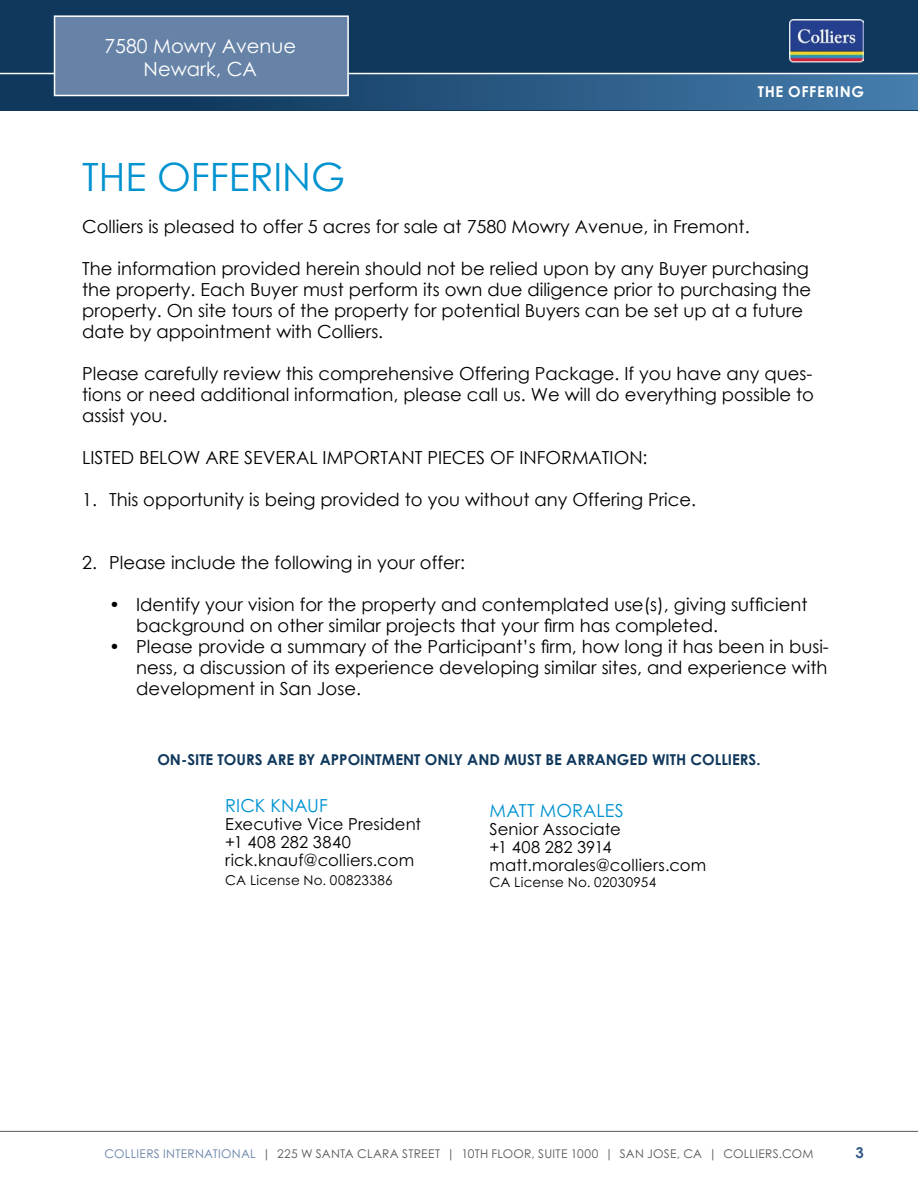
<style>
.page{position:relative;width:918px;height:1188px;background:#fff}
.page>*{position:absolute;margin:0;border:0;box-sizing:border-box;transform-origin:0 0}
.t1{font:39px "Century Gothic";color:#0093d0}
.t2{font:19.5px/23.4px "Century Gothic Pro";color:#fff;text-align:center}
.t3{font:18px/21px "Century Gothic";color:#000}
.t4{font:18px "Century Gothic Pro";color:#0093d0}
.t5{font:16.5px/18px "Century Gothic Pro";letter-spacing:.01em;color:#000}
.t6{font:700 15px "Century Gothic Pro";color:#0f385c}
.t7{font:700 15px "Century Gothic Pro";letter-spacing:.04em;color:#fff}
.t8{font:700 15px "Century Gothic Pro";color:#345b88}
.t9{font:13.5px "Century Gothic Pro";letter-spacing:.02em;color:#000}
.t10{font:12px "Century Gothic Pro";letter-spacing:.02em;color:#58595b}
.s1{color:#6683a7}
</style>
<div class="page">
<div style="left:0;top:0;width:918px;height:110px;background:#0f385c"></div>
<div style="left:0;top:73px;width:918px;height:37px;background:linear-gradient(to right,#062d4f,#447bab)"></div>
<hr style="left:0;top:1131px;width:918px;height:1px;background:#58595b">
<hr style="left:234px;top:73px;width:684px;height:1px;background:#fff">
<hr style="left:0;top:73px;width:55px;height:1px;background:#fff">
<div style="left:54px;top:15px;width:295px;height:81px;background:#6683a7;border:2px solid #fff"></div>
<img style="left:790px;top:20px;width:73px;height:43px">
<p class="t2" style="left:105px;top:34px;width:193px">7580 Mowry Avenue<br>Newark, CA</p>
<p class="t7" style="left:758px;top:83px;width:108px">THE OFFERING</p>
<h1 class="t1" style="left:82px;top:150px;width:264px">THE OFFERING</h1>
<p class="t3" style="left:82px;top:216px;width:669px">Colliers is pleased to offer 5 acres for sale at 7580 Mowry Avenue, in Fremont.</p>
<p class="t3" style="left:82px;top:258px;width:730px">The information provided herein should not be relied upon by any Buyer purchasing the property. Each Buyer must perform its own due diligence prior to purchasing the property. On site tours of the property for potential Buyers can be set up at a future date by appointment with Colliers.</p>
<p class="t3" style="left:82px;top:363px;width:733px;text-align:justify">Please carefully review this comprehensive Offering Package. If you have any ques&shy;tions or need additional information, please call us. We will do everything possible to assist you.</p>
<p class="t3" style="left:82px;top:447px;width:567px">LISTED BELOW ARE SEVERAL IMPORTANT PIECES OF INFORMATION:</p>
<p class="t3" style="left:82px;top:489px;width:616px">1. This opportunity is being provided to you without any Offering Price.</p>
<p class="t3" style="left:82px;top:552px;width:385px">2. Please include the following in your offer:</p>
<p class="t3" style="left:136px;top:594px;width:673px;text-indent:-27px">• Identify your vision for the property and contemplated use(s), giving sufficient background on other similar projects that your firm has completed.</p>
<p class="t3" style="left:136px;top:636px;width:694px;text-align:justify;text-indent:-27px">• Please provide a summary of the Participant’s firm, how long it has been in busi&shy;ness, a discussion of its experience developing similar sites, and experience with development in San Jose.</p>
<p class="t6" style="left:157px;top:750px;width:605px">ON-SITE TOURS ARE BY APPOINTMENT ONLY AND MUST BE ARRANGED WITH COLLIERS.</p>
<p class="t4" style="left:490px;top:799px;width:136px">MATT MORALES</p>
<p class="t5" style="left:490px;top:820px;width:218px">Senior Associate<br>+1 408 282 3914 matt.morales@colliers.com</p>
<p class="t9" style="left:490px;top:874px;width:168px">CA License No. 02030954</p>
<p class="t4" style="left:225px;top:794px;width:104px">RICK KNAUF</p>
<p class="t5" style="left:225px;top:815px;width:197px">Executive Vice President +1 408 282 3840 rick.knauf@colliers.com</p>
<p class="t9" style="left:225px;top:872px;width:169px">CA License No. 00823386</p>
<p class="t10" style="left:105px;top:1146px;width:710px"><span class="s1">COLLIERS INTERNATIONAL</span> | 225 W SANTA CLARA STREET | 10TH FLOOR, SUITE 1000 | SAN JOSE, CA | COLLIERS.COM</p>
<p class="t8" style="left:856px;top:1143px;width:10px">3</p>
</div>
